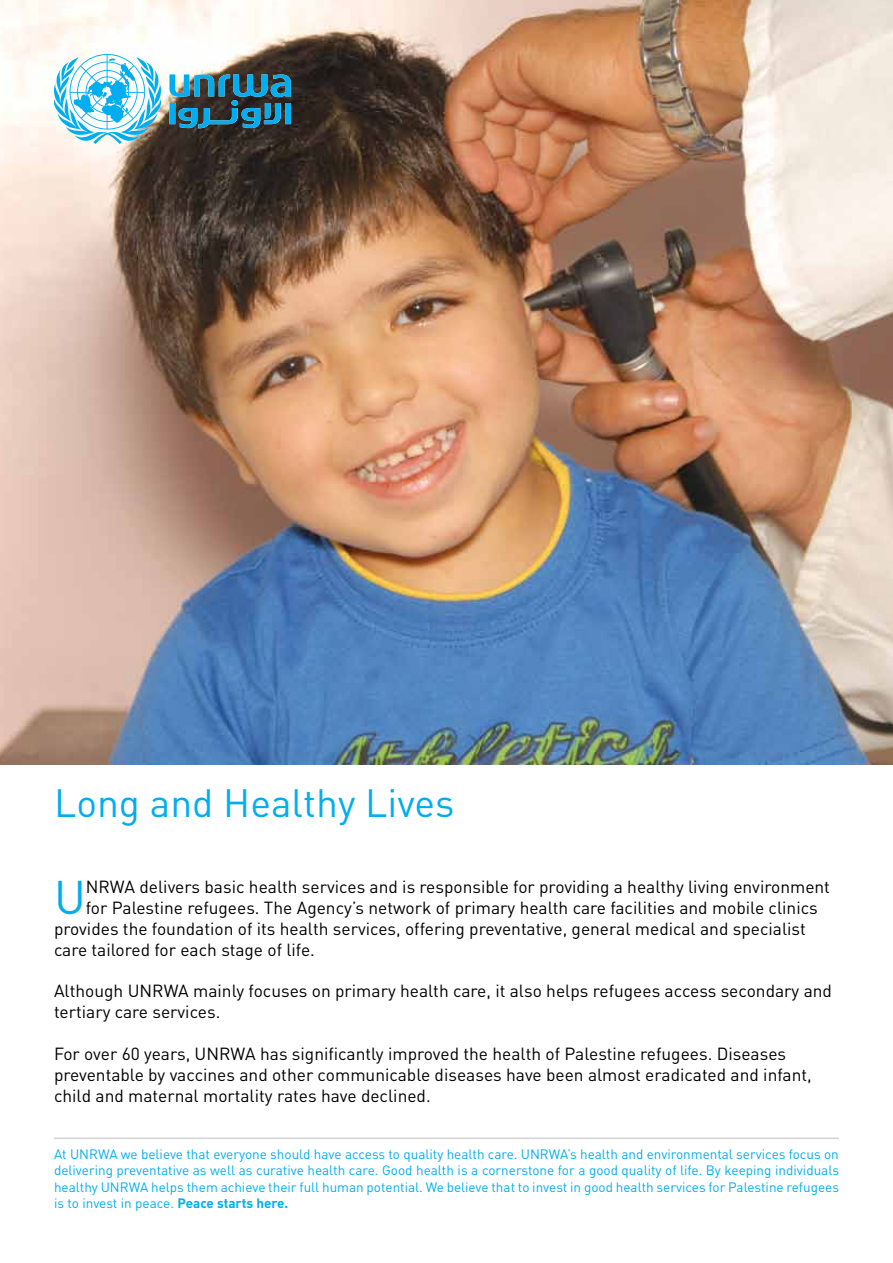
<style>
.page{position:relative;width:893px;height:1263px;background:#fff}
.page>*{position:absolute;margin:0;border:0;box-sizing:border-box;transform-origin:0 0}
.t1{font:46.65px "DIN";color:#00aeef}
.t2{font:39px "DIN";color:#00aeef}
.t3{font:17.4px/20.9px "DIN";color:#000}
.t4{font:13.5px/16.2px "DIN";color:#00aeef;text-align:justify}
.s1{font-weight:700}
</style>
<div class="page">
<img style="left:0;top:0;width:893px;height:764px">
<svg style="left:54px;top:54px;width:107px;height:90px"></svg>
<svg style="left:169px;top:74px;width:122px;height:23px;background:#33839e"></svg>
<div style="left:285px;top:103px;width:6px;height:21px;background:#00aeef"></div>
<div style="left:169px;top:103px;width:6px;height:21px;background:#00aeef"></div>
<svg style="left:179px;top:103px;width:102px;height:25px;background:#23657c"></svg>
<div style="left:231px;top:100px;width:7px;height:6px;background:#00aeef;border-radius:50%"></div>
<hr style="left:54px;top:1137px;width:785px;height:2px;background:#d1d3d4">
<h2 class="t2" style="left:54px;top:778px;width:402px">Long and Healthy Lives</h2>
<h1 class="t1" style="left:54px;top:868px;width:33px">U</h1>
<p class="t3" style="left:86px;top:876px;width:746px">NRWA delivers basic health services and is responsible for providing a healthy living environment</p>
<p class="t3" style="left:86px;top:897px;width:733px">for Palestine refugees. The Agency’s network of primary health care facilities and mobile clinics</p>
<p class="t3" style="left:54px;top:918px;width:753px">provides the foundation of its health services, offering preventative, general medical and specialist</p>
<p class="t3" style="left:54px;top:939px;width:262px">care tailored for each stage of life.</p>
<p class="t3" style="left:54px;top:980px;width:779px">Although UNRWA mainly focuses on primary health care, it also helps refugees access secondary and tertiary care services.</p>
<p class="t3" style="left:54px;top:1043px;width:759px">For over 60 years, UNRWA has significantly improved the health of Palestine refugees. Diseases preventable by vaccines and other communicable diseases have been almost eradicated and infant, child and maternal mortality rates have declined.</p>
<p class="t4" style="left:54px;top:1146px;width:787px">At UNRWA we believe that everyone should have access to quality health care. UNRWA’s health and environmental services focus on delivering preventative as well as curative health care. Good health is a cornerstone for a good quality of life. By keeping individuals healthy UNRWA helps them achieve their full human potential. We believe that to invest in good health services for Palestine refugees is to invest in peace. <span class="s1">Peace starts here.</span></p>
</div>
